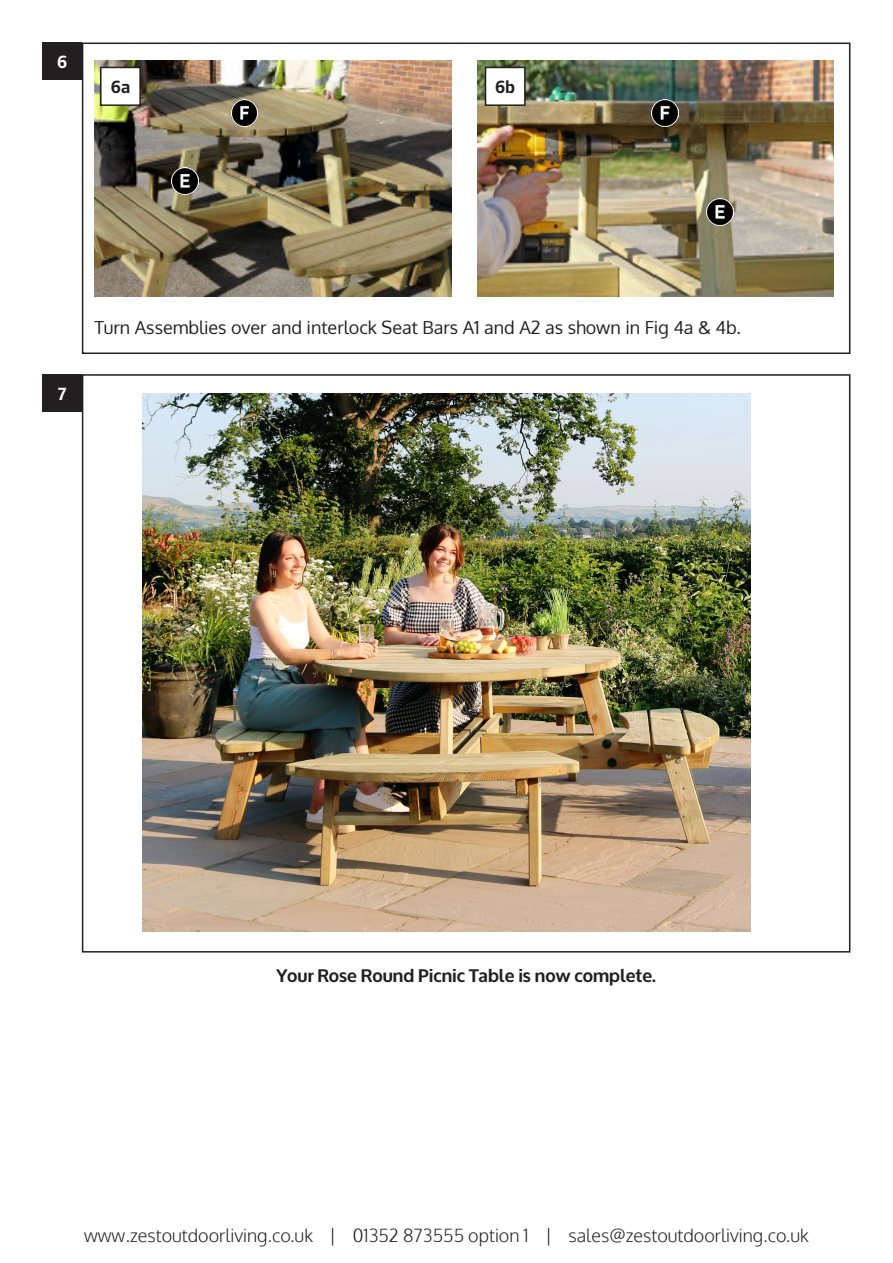
<style>
.page{position:relative;width:893px;height:1263px;background:#fff}
.page>*{position:absolute;margin:0;border:0;box-sizing:border-box;transform-origin:0 0}
.t1{font:300 18px "Oxygen";color:#231f20}
.t2{font:18px "Oxygen";color:#231f20}
.t3{font:700 18px "Oxygen";color:#231f20}
.t4{font:700 18px "Prelo";color:#231f20}
.t5{font:700 18px "Prelo";color:#fff}
</style>
<div class="page">
<div style="left:82px;top:43px;width:768px;height:311px;border:2px solid #231f20"></div>
<img style="left:477px;top:60px;width:356px;height:237px">
<img style="left:94px;top:60px;width:358px;height:237px">
<div style="left:43px;top:374px;width:39px;height:38px;background:#231f20"></div>
<img style="left:142px;top:393px;width:608px;height:538px">
<div style="left:43px;top:43px;width:39px;height:37px;background:#231f20"></div>
<div style="left:101px;top:67px;width:39px;height:38px;background:#fff"></div>
<div style="left:100px;top:67px;width:41px;height:39px;border:2px solid #231f20"></div>
<div style="left:485px;top:67px;width:40px;height:38px;background:#fff"></div>
<div style="left:485px;top:67px;width:41px;height:39px;border:2px solid #231f20"></div>
<img style="left:707px;top:198px;width:26px;height:27px">
<img style="left:172px;top:168px;width:27px;height:27px">
<img style="left:651px;top:99px;width:27px;height:27px">
<img style="left:231px;top:99px;width:27px;height:27px">
<p class="t5" style="left:57px;top:51px;width:12px">6</p>
<p class="t4" style="left:111px;top:76px;width:21px">6a</p>
<p class="t4" style="left:495px;top:76px;width:21px">6b</p>
<p class="t5" style="left:58px;top:383px;width:10px">7</p>
<p class="t2" style="left:94px;top:315px;width:648px">Turn Assemblies over and interlock Seat Bars A1 and A2 as shown in Fig 4a &amp; 4b.</p>
<p class="t3" style="left:276px;top:964px;width:381px">Your Rose Round Picnic Table is now complete.</p>
<p class="t1" style="left:84px;top:1224px;width:726px">www.zestoutdoorliving.co.uk | 01352 873555 option 1 | sales@zestoutdoorliving.co.uk</p>
</div>
